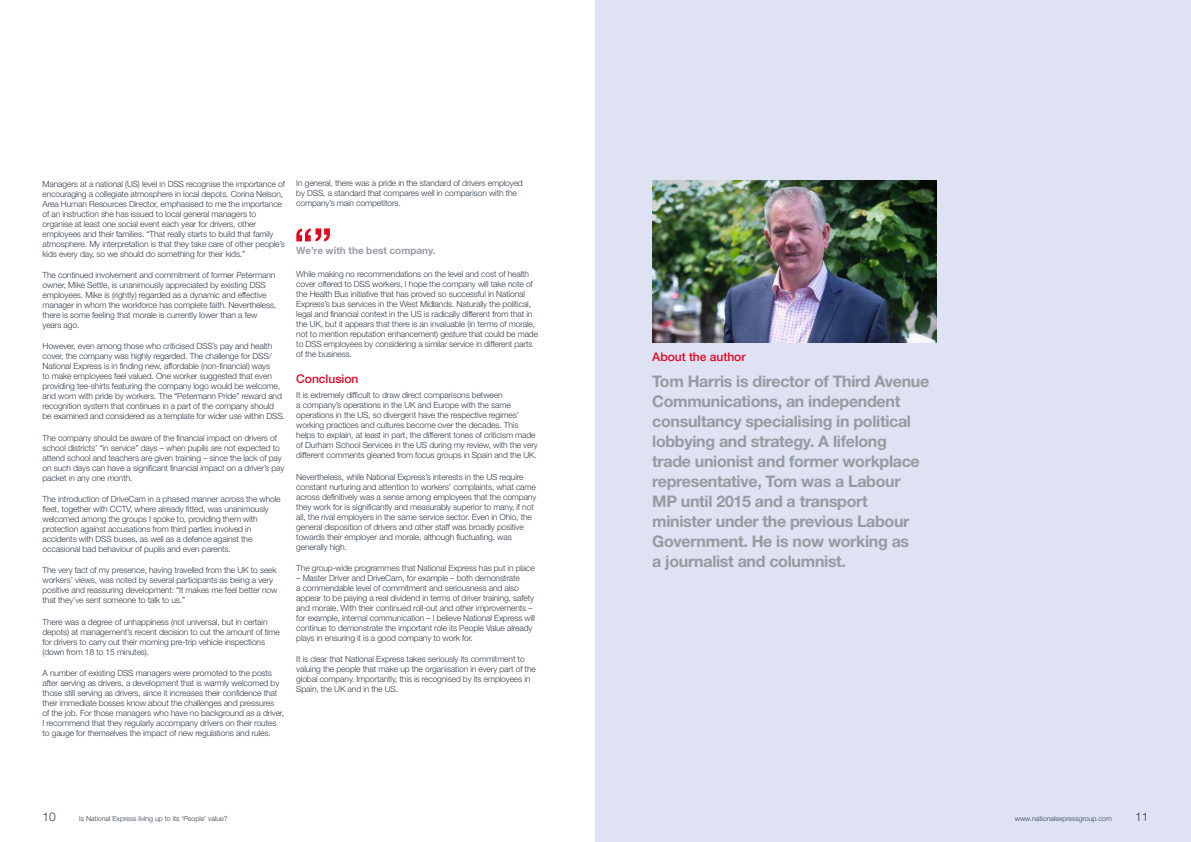
<style>
.page{position:relative;width:1191px;height:842px;background:#fff}
.page>*{position:absolute;margin:0;border:0;box-sizing:border-box;transform-origin:0 0}
.t1{font:700 16px/20px "Helvetica Neue LT Std";letter-spacing:-.02em;color:#959ba0}
.t2{font:500 12px "Helvetica Neue LT Std";color:#e40521}
.t3{font:300 12px "Helvetica Neue LT Std";color:#333e48}
.t4{font:700 10px "Helvetica Neue LT Std";color:#999ea3}
.t5{font:300 8.5px/10px "Helvetica Neue LT Std";letter-spacing:-.015em;color:#333e48}
.t6{font:300 7px "Helvetica Neue LT Std";color:#333e48}
</style>
<div class="page">
<div style="left:595px;top:0;width:596px;height:842px;background:#dee2f3"></div>
<svg style="left:296px;top:228px;width:34px;height:13px"></svg>
<img style="left:652px;top:180px;width:285px;height:162px">
<p class="t5" style="left:43px;top:178px;width:244px">Managers at a national (US) level in DSS recognise the importance of encouraging a collegiate atmosphere in local depots. Corina Nelson, Area Human Resources Director, emphasised to me the importance of an instruction she has issued to local general managers to organise at least one social event each year for drivers, other employees and their families. “That really starts to build that family atmosphere. My interpretation is that they take care of other people’s kids every day, so we should do something for their kids.”</p>
<p class="t5" style="left:43px;top:270px;width:235px">The continued involvement and commitment of former Petermann owner, Mike Settle, is unanimously appreciated by existing DSS employees. Mike is (rightly) regarded as a dynamic and effective manager in whom the workforce has complete faith. Nevertheless, there is some feeling that morale is currently lower than a few years ago.</p>
<p class="t5" style="left:43px;top:341px;width:244px">However, even among those who criticised DSS’s pay and health cover, the company was highly regarded. The challenge for DSS/ National Express is in finding new, affordable (non-financial) ways<br>to make employees feel valued. One worker suggested that even providing tee-shirts featuring the company logo would be welcome, and worn with pride by workers. The “Petermann Pride” reward and recognition system that continues in a part of the company should be examined and considered as a template for wider use within DSS.</p>
<p class="t5" style="left:43px;top:432px;width:243px">The company should be aware of the financial impact on drivers of school districts’ “in service” days – when pupils are not expected to attend school and teachers are given training – since the lack of pay on such days can have a significant financial impact on a driver’s pay packet in any one month.</p>
<p class="t5" style="left:43px;top:494px;width:240px">The introduction of DriveCam in a phased manner across the whole fleet, together with CCTV, where already fitted, was unanimously welcomed among the groups I spoke to, providing them with protection against accusations from third parties involved in accidents with DSS buses, as well as a defence against the occasional bad behaviour of pupils and even parents.</p>
<p class="t5" style="left:43px;top:565px;width:236px">The very fact of my presence, having travelled from the UK to seek workers’ views, was noted by several participants as being a very positive and reassuring development: “It makes me feel better now that they’ve sent someone to talk to us.”</p>
<p class="t5" style="left:43px;top:616px;width:239px">There was a degree of unhappiness (not universal, but in certain depots) at management’s recent decision to cut the amount of time for drivers to carry out their morning pre-trip vehicle inspections (down from 18 to 15 minutes).</p>
<p class="t5" style="left:43px;top:668px;width:243px">A number of existing DSS managers were promoted to the posts after serving as drivers, a development that is warmly welcomed by those still serving as drivers, since it increases their confidence that their immediate bosses know about the challenges and pressures<br>of the job. For those managers who have no background as a driver, I recommend that they regularly accompany drivers on their routes to gauge for themselves the impact of new regulations and rules.</p>
<p class="t5" style="left:296px;top:178px;width:228px">In general, there was a pride in the standard of drivers employed by DSS, a standard that compares well in comparison with the company’s main competitors.</p>
<p class="t4" style="left:296px;top:245px;width:141px">We’re with the best company.</p>
<p class="t5" style="left:296px;top:269px;width:243px">While making no recommendations on the level and cost of health cover offered to DSS workers, I hope the company will take note of the Health Bus initiative that has proved so successful in National Express’s bus services in the West Midlands. Naturally the political, legal and financial context in the US is radically different from that in the UK, but it appears that there is an invaluable (in terms of morale, not to mention reputation enhancement) gesture that could be made to DSS employees by considering a similar service in different parts of the business.</p>
<h2 class="t2" style="left:296px;top:371px;width:64px">Conclusion</h2>
<p class="t5" style="left:296px;top:390px;width:243px">It is extremely difficult to draw direct comparisons between<br>a company’s operations in the UK and Europe with the same operations in the US, so divergent have the respective regimes’ working practices and cultures become over the decades. This helps to explain, at least in part, the different tones of criticism made of Durham School Services in the US during my review, with the very different comments gleaned from focus groups in Spain and the UK.</p>
<p class="t5" style="left:296px;top:472px;width:241px">Nevertheless, while National Express’s interests in the US require constant nurturing and attention to workers’ complaints, what came across definitively was a sense among employees that the company they work for is significantly and measurably superior to many, if not all, the rival employers in the same service sector. Even in Ohio, the general disposition of drivers and other staff was broadly positive towards their employer and morale, although fluctuating, was generally high.</p>
<p class="t5" style="left:296px;top:563px;width:240px">The group-wide programmes that National Express has put in place</p>
<p class="t5" style="left:296px;top:573px;width:240px">– Master Driver and DriveCam, for example – both demonstrate<br>a commendable level of commitment and seriousness and also appear to be paying a real dividend in terms of driver training, safety and morale. With their continued roll-out and other improvements – for example, internal communication – I believe National Express will continue to demonstrate the important role its People Value already plays in ensuring it is a good company to work for.</p>
<p class="t5" style="left:296px;top:654px;width:241px">It is clear that National Express takes seriously its commitment to valuing the people that make up the organisation in every part of the global company. Importantly, this is recognised by its employees in Spain, the UK and in the US.</p>
<h2 class="t2" style="left:652px;top:350px;width:95px">About the author</h2>
<p class="t1" style="left:652px;top:371px;width:279px">Tom Harris is director of Third Avenue Communications, an independent consultancy specialising in political lobbying and strategy. A lifelong trade unionist and former workplace representative, Tom was a Labour MP until 2015 and a transport minister under the previous Labour Government. He is now working as<br>a journalist and columnist.</p>
<h2 class="t3" style="left:43px;top:809px;width:15px">10</h2>
<p class="t6" style="left:79px;top:814px;width:150px">Is National Express living up to its ‘People’ value?</p>
<p class="t6" style="left:1015px;top:814px;width:98px">www.nationalexpressgroup.com</p>
<h2 class="t3" style="left:1135px;top:809px;width:15px">11</h2>
</div>
